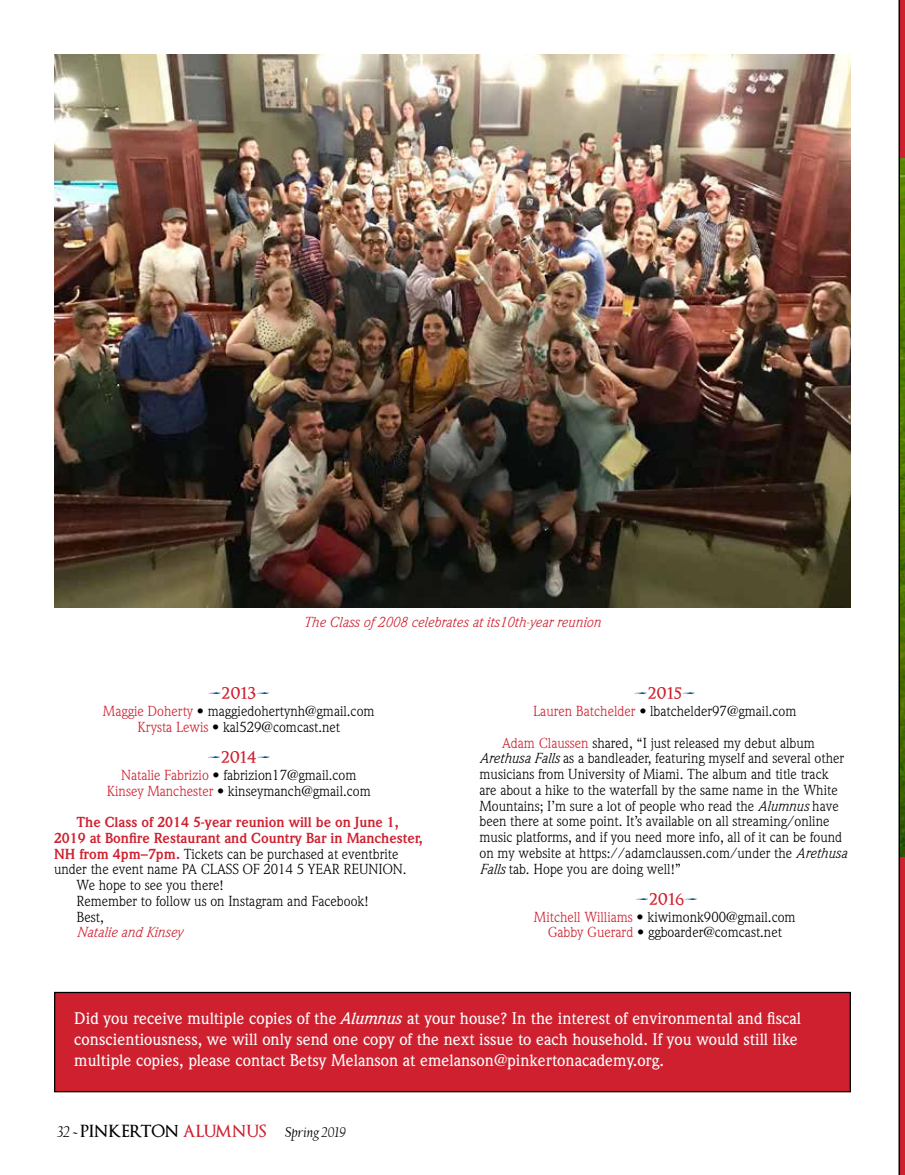
<style>
.page{position:relative;width:905px;height:1175px;background:#fff}
.page>*{position:absolute;margin:0;border:0;box-sizing:border-box;transform-origin:0 0}
.t1{font:600 19.5px "Optimus Princeps";letter-spacing:.025em;color:#ce202f}
.t2{font:500 16.5px/21px "Weidemann";color:#fff}
.t3{font:italic 15px "Californian FB";color:#000}
.t4{font:14.25px/15.8px "Weidemann";color:#000;text-align:center}
.t5{font:700 14.25px "Weidemann";color:#ce202f}
.t6{font:italic 14.25px "Weidemann";color:#ce202f}
.s1{color:#ce202f}
.s2{font-weight:700;color:#ce202f}
.s3{font-style:italic}
.s4{font-size:16.5px}
.s5{font-family:"Optimus Princeps";font-weight:600;font-style:normal;font-size:16.5px}
.s6{font-family:"Optimus Princeps";font-weight:600;font-style:normal;font-size:16.5px;color:#ce202f}
</style>
<div class="page">
<img style="left:54px;top:54px;width:796px;height:554px">
<svg style="left:898px;top:0;width:6px;height:1174px"></svg>
<img style="left:900px;top:158px;width:4px;height:698px">
<div style="left:55px;top:992px;width:795px;height:99px;background:#ce202f"></div>
<div style="left:54px;top:991px;width:797px;height:101px;border:1px solid #000"></div>
<p class="t6" style="left:303px;top:614px;width:298px">The Class of 2008 celebrates at its10th-year reunion</p>
<h1 class="t1" style="left:222px;top:683px;width:36px">2013</h1>
<p class="t4" style="left:103px;top:703px;width:273px"><span class="s1">Maggie Doherty</span> • maggiedohertynh@gmail.com<br><span class="s1">Krysta Lewis</span> • kal529@comcast.net</p>
<h1 class="t1" style="left:221px;top:746px;width:37px">2014</h1>
<p class="t4" style="left:107px;top:767px;width:266px"><span class="s1">Natalie Fabrizio</span> • fabrizion17@gmail.com<br><span class="s1">Kinsey Manchester</span> • kinseymanch@gmail.com</p>
<p class="t5" style="left:77px;top:813px;width:324px">The Class of 2014 5-year reunion will be on June 1,</p>
<p class="t5" style="left:54px;top:829px;width:370px">2019 at Bonfire Restaurant and Country Bar in Manchester,</p>
<p class="t4" style="left:54px;top:845px;width:346px"><span class="s2">NH from 4pm–7pm.</span> Tickets can be purchased at eventbrite</p>
<p class="t4" style="left:54px;top:861px;width:354px">under the event name PA CLASS OF 2014 5 YEAR REUNION.</p>
<p class="t4" style="left:77px;top:877px;width:149px">We hope to see you there!</p>
<p class="t4" style="left:77px;top:893px;width:293px">Remember to follow us on Instagram and Facebook!</p>
<p class="t4" style="left:77px;top:908px;width:29px">Best,</p>
<p class="t6" style="left:77px;top:924px;width:107px">Natalie and Kinsey</p>
<h1 class="t1" style="left:648px;top:683px;width:35px">2015</h1>
<p class="t4" style="left:533px;top:703px;width:265px"><span class="s1">Lauren Batchelder</span> • lbatchelder97@gmail.com</p>
<p class="t4" style="left:479px;top:734px;width:368px;text-align:left;text-indent:23px"><span class="s1">Adam Claussen</span> shared, “I just released my debut album <span class="s3">Arethusa Falls</span> as a bandleader, featuring myself and several other musicians from University of Miami. The album and title track are about a hike to the waterfall by the same name in the White Mountains; I’m sure a lot of people who read the <span class="s3">Alumnus</span> have been there at some point. It’s available on all streaming/online music platforms, and if you need more info, all of it can be found on my website at https://adamclaussen.com/under the <span class="s3">Arethusa Falls</span> tab. Hope you are doing well!”</p>
<h1 class="t1" style="left:649px;top:888px;width:36px">2016</h1>
<p class="t4" style="left:534px;top:908px;width:263px"><span class="s1">Mitchell Williams</span> • kiwimonk900@gmail.com<br><span class="s1">Gabby Guerard</span> • ggboarder@comcast.net</p>
<p class="t2" style="left:74px;top:1007px;width:728px">Did you receive multiple copies of the <span class="s3">Alumnus</span> at your house? In the interest of environmental and fiscal conscientiousness, we will only send one copy of the next issue to each household. If you would still like multiple copies, please contact Betsy Melanson at emelanson@pinkertonacademy.org.</p>
<p class="t3" style="left:57px;top:1123px;width:290px"><span class="s4">32 ~</span> <span class="s5">PINKERTON</span> <span class="s6">ALUMNUS</span> Spring 2019</p>
</div>
